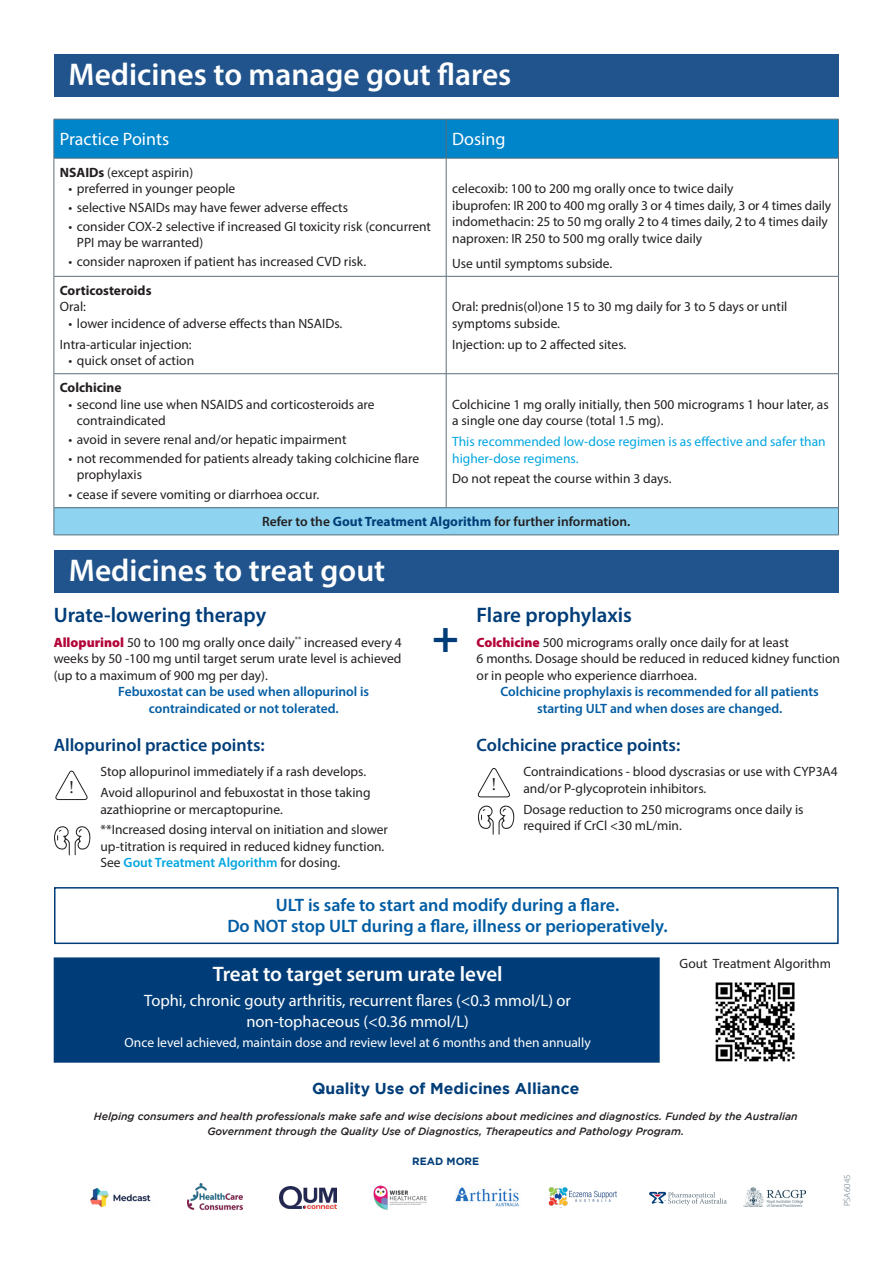
<style>
.page{position:relative;width:893px;height:1263px;background:#fff}
.page>*{position:absolute;margin:0;border:0;box-sizing:border-box;transform-origin:0 0}
.t1{font:700 45px "Myriad Pro";color:#003d78}
.t2{font:600 31.5px "Myriad Pro";color:#fff}
.t3{font:600 21px "Myriad Pro";color:#003d78}
.t4{font:600 21px "Myriad Pro";color:#fff}
.t5{font:600 18px/21px "Myriad Pro";color:#015ca3;text-align:center}
.t6{font:600 18px "Myriad Pro";color:#003d78}
.t7{font:18px "Myriad Pro";color:#fff}
.t8{font:18px "Minion Pro";color:#231f20}
.t9{font:16.5px "Myriad Pro";color:#fff}
.t10{font:700 15.75px "Gotham";color:#003d78}
.t11{font:13.5px/16.5px "Myriad Pro";color:#231f20}
.t12{font:600 13.5px/16.5px "Myriad Pro";color:#015ca3;text-align:center}
.t13{font:13.5px/16.5px "Myriad Pro";color:#00a6e0}
.t14{font:13.5px "Myriad Pro";color:#fff}
.t15{font:600 13.5px "Myriad Pro";color:#231f20}
.t16{font:700 13.5px "Myriad Pro";color:#231f20}
.t17{font:italic 500 10.5px/15px "Gotham";color:#231f20;text-align:center}
.t18{font:700 10.5px "Gotham";color:#003d78}
.t19{font:300 9px "Myriad Pro";color:#5b6f7b}
.s1{font-weight:700}
.s2{font-weight:700;color:#003d78}
.s3{font-weight:900;color:#b30437}
.s4{font-weight:600;color:#00a6e0}
</style>
<div class="page">
<div style="left:54px;top:54px;width:785px;height:42px;background:#21548c"></div>
<div style="left:55px;top:120px;width:783px;height:38px;background:#0084ca"></div>
<div style="left:54px;top:508px;width:784px;height:27px;background:#8ed4f1"></div>
<hr style="left:54px;top:119px;width:392px;height:1px;background:#5b6f7b">
<hr style="left:54px;top:119px;width:1px;height:39px;background:#5b6f7b">
<hr style="left:446px;top:119px;width:393px;height:1px;background:#5b6f7b">
<hr style="left:446px;top:119px;width:1px;height:39px;background:#5b6f7b">
<hr style="left:838px;top:119px;width:1px;height:39px;background:#5b6f7b">
<hr style="left:54px;top:158px;width:392px;height:1px;background:#5b6f7b">
<hr style="left:54px;top:158px;width:1px;height:118px;background:#5b6f7b">
<hr style="left:446px;top:158px;width:393px;height:1px;background:#5b6f7b">
<hr style="left:446px;top:158px;width:1px;height:118px;background:#5b6f7b">
<hr style="left:838px;top:158px;width:1px;height:118px;background:#5b6f7b">
<hr style="left:54px;top:276px;width:392px;height:1px;background:#5b6f7b">
<hr style="left:54px;top:276px;width:1px;height:97px;background:#5b6f7b">
<hr style="left:446px;top:276px;width:393px;height:1px;background:#5b6f7b">
<hr style="left:446px;top:276px;width:1px;height:97px;background:#5b6f7b">
<hr style="left:838px;top:276px;width:1px;height:97px;background:#5b6f7b">
<hr style="left:54px;top:373px;width:392px;height:1px;background:#5b6f7b">
<hr style="left:54px;top:374px;width:1px;height:134px;background:#5b6f7b">
<hr style="left:446px;top:373px;width:393px;height:1px;background:#5b6f7b">
<hr style="left:446px;top:374px;width:1px;height:134px;background:#5b6f7b">
<hr style="left:838px;top:374px;width:1px;height:134px;background:#5b6f7b">
<hr style="left:54px;top:507px;width:392px;height:1px;background:#5b6f7b">
<svg style="left:54px;top:508px;width:1px;height:27px"></svg>
<hr style="left:446px;top:507px;width:393px;height:1px;background:#5b6f7b">
<svg style="left:838px;top:508px;width:1px;height:27px"></svg>
<hr style="left:54px;top:535px;width:392px;height:1px;background:#5b6f7b">
<hr style="left:446px;top:535px;width:393px;height:1px;background:#5b6f7b">
<div style="left:54px;top:550px;width:785px;height:42px;background:#21548c"></div>
<svg style="left:54px;top:826px;width:37px;height:29px"></svg>
<svg style="left:55px;top:770px;width:33px;height:30px"></svg>
<svg style="left:477px;top:805px;width:38px;height:30px"></svg>
<svg style="left:478px;top:768px;width:32px;height:30px"></svg>
<div style="left:54px;top:887px;width:785px;height:57px;border:2px solid #003d78"></div>
<div style="left:54px;top:957px;width:606px;height:106px;background:#003d78;border:2px solid #003d78"></div>
<svg style="left:715px;top:982px;width:80px;height:80px"></svg>
<img style="left:455px;top:1187px;width:64px;height:20px">
<img style="left:744px;top:1188px;width:61px;height:19px">
<img style="left:548px;top:1187px;width:20px;height:19px">
<img style="left:569px;top:1190px;width:48px;height:12px">
<svg style="left:649px;top:1192px;width:78px;height:13px"></svg>
<img style="left:373px;top:1185px;width:54px;height:25px">
<img style="left:90px;top:1188px;width:61px;height:20px">
<img style="left:187px;top:1184px;width:55px;height:27px">
<img style="left:279px;top:1186px;width:57px;height:22px">
<p class="t2" style="left:68px;top:54px;width:444px">Medicines to manage gout flares</p>
<p class="t7" style="left:60px;top:128px;width:111px">Practice Points</p>
<p class="t7" style="left:452px;top:128px;width:55px">Dosing</p>
<p class="t11" style="left:60px;top:164px;width:135px"><span class="s1">NSAIDs</span> (except aspirin)</p>
<p class="t11" style="left:68px;top:180px;width:168px">• preferred in younger people</p>
<p class="t11" style="left:68px;top:199px;width:281px">• selective NSAIDs may have fewer adverse effects</p>
<p class="t11" style="left:77px;top:218px;width:356px;text-indent:-9px">• consider COX-2 selective if increased GI toxicity risk (concurrent<br>PPI may be warranted)</p>
<p class="t11" style="left:68px;top:253px;width:299px">• consider naproxen if patient has increased CVD risk.</p>
<p class="t11" style="left:452px;top:180px;width:283px">celecoxib: 100 to 200 mg orally once to twice daily</p>
<p class="t11" style="left:452px;top:197px;width:380px">ibuprofen: IR 200 to 400 mg orally 3 or 4 times daily, 3 or 4 times daily</p>
<p class="t11" style="left:452px;top:213px;width:377px">indomethacin: 25 to 50 mg orally 2 to 4 times daily, 2 to 4 times daily</p>
<p class="t11" style="left:452px;top:230px;width:252px">naproxen: IR 250 to 500 mg orally twice daily</p>
<p class="t11" style="left:452px;top:255px;width:162px">Use until symptoms subside.</p>
<p class="t16" style="left:60px;top:282px;width:93px">Corticosteroids</p>
<p class="t11" style="left:60px;top:298px;width:28px">Oral:</p>
<p class="t11" style="left:68px;top:315px;width:275px">• lower incidence of adverse effects than NSAIDs.</p>
<p class="t11" style="left:60px;top:336px;width:133px">Intra-articular injection:</p>
<p class="t11" style="left:68px;top:352px;width:127px">• quick onset of action</p>
<p class="t11" style="left:452px;top:298px;width:337px">Oral: prednis(ol)one 15 to 30 mg daily for 3 to 5 days or until symptoms subside.</p>
<p class="t11" style="left:452px;top:336px;width:176px">Injection: up to 2 affected sites.</p>
<p class="t16" style="left:60px;top:379px;width:63px">Colchicine</p>
<p class="t11" style="left:77px;top:396px;width:299px;text-indent:-9px">• second line use when NSAIDS and corticosteroids are contraindicated</p>
<p class="t11" style="left:68px;top:431px;width:280px">• avoid in severe renal and/or hepatic impairment</p>
<p class="t11" style="left:77px;top:450px;width:344px;text-indent:-9px">• not recommended for patients already taking colchicine flare prophylaxis</p>
<p class="t11" style="left:68px;top:486px;width:252px">• cease if severe vomiting or diarrhoea occur.</p>
<p class="t11" style="left:452px;top:396px;width:378px">Colchicine 1 mg orally initially, then 500 micrograms 1 hour later, as a single one day course (total 1.5 mg).</p>
<p class="t13" style="left:452px;top:433px;width:375px">This recommended low-dose regimen is as effective and safer than higher-dose regimens.</p>
<p class="t11" style="left:452px;top:470px;width:221px">Do not repeat the course within 3 days.</p>
<p class="t15" style="left:262px;top:513px;width:370px">Refer to the <span class="s2">Gout Treatment Algorithm</span> for further information.</p>
<p class="t2" style="left:69px;top:550px;width:318px">Medicines to treat gout</p>
<p class="t3" style="left:54px;top:601px;width:214px">Urate-lowering therapy</p>
<p class="t11" style="left:54px;top:634px;width:350px;text-align:justify"><span class="s3">Allopurinol</span> 50 to 100 mg orally once daily<sup>**</sup> increased every 4 weeks by 50 -100 mg until target serum urate level is achieved (up to a maximum of 900 mg per day).</p>
<p class="t12" style="left:118px;top:683px;width:253px">Febuxostat can be used when allopurinol is contraindicated or not tolerated.</p>
<p class="t6" style="left:54px;top:734px;width:213px">Allopurinol practice points:</p>
<p class="t11" style="left:100px;top:763px;width:267px">Stop allopurinol immediately if a rash develops.</p>
<p class="t11" style="left:100px;top:784px;width:272px">Avoid allopurinol and febuxostat in those taking azathioprine or mercaptopurine.</p>
<p class="t11" style="left:100px;top:821px;width:289px">**Increased dosing interval on initiation and slower up-titration is required in reduced kidney function.<br>See <span class="s4">Gout Treatment Algorithm</span> for dosing.</p>
<p class="t3" style="left:477px;top:601px;width:157px">Flare prophylaxis</p>
<p class="t11" style="left:477px;top:634px;width:365px"><span class="s3">Colchicine</span> 500 micrograms orally once daily for at least<br>6 months. Dosage should be reduced in reduced kidney function or in people who experience diarrhoea.</p>
<p class="t12" style="left:501px;top:683px;width:320px">Colchicine prophylaxis is recommended for all patients starting ULT and when doses are changed.</p>
<p class="t6" style="left:477px;top:734px;width:205px">Colchicine practice points:</p>
<p class="t11" style="left:523px;top:763px;width:316px">Contraindications - blood dyscrasias or use with CYP3A4 and/or P-glycoprotein inhibitors.</p>
<p class="t11" style="left:523px;top:801px;width:282px">Dosage reduction to 250 micrograms once daily is required if CrCl &lt;30 mL/min.</p>
<p class="t1" style="left:432px;top:608px;width:28px">+</p>
<p class="t8" style="left:491px;top:772px;width:6px">!</p>
<p class="t8" style="left:69px;top:775px;width:6px">!</p>
<p class="t5" style="left:227px;top:894px;width:442px">ULT is safe to start and modify during a flare.<br>Do NOT stop ULT during a flare, illness or perioperatively.</p>
<p class="t4" style="left:213px;top:960px;width:291px">Treat to target serum urate level</p>
<p class="t9" style="left:144px;top:990px;width:428px">Tophi, chronic gouty arthritis, recurrent flares (&lt;0.3 mmol/L) or</p>
<p class="t9" style="left:246px;top:1011px;width:224px">non-tophaceous (&lt;0.36 mmol/L)</p>
<p class="t14" style="left:125px;top:1034px;width:468px">Once level achieved, maintain dose and review level at 6 months and then annually</p>
<p class="t11" style="left:680px;top:954px;width:153px">Gout Treatment Algorithm</p>
<p class="t10" style="left:312px;top:1079px;width:269px">Quality Use of Medicines Alliance</p>
<p class="t17" style="left:94px;top:1108px;width:705px">Helping consumers and health professionals make safe and wise decisions about medicines and diagnostics. Funded by the Australian<br>Government through the Quality Use of Diagnostics, Therapeutics and Pathology Program.</p>
<p class="t18" style="left:412px;top:1155px;width:68px">READ MORE</p>
<p class="t19" style="left:842px;top:1206px;width:33px;rotate:-90deg">PSA6045</p>
</div>
